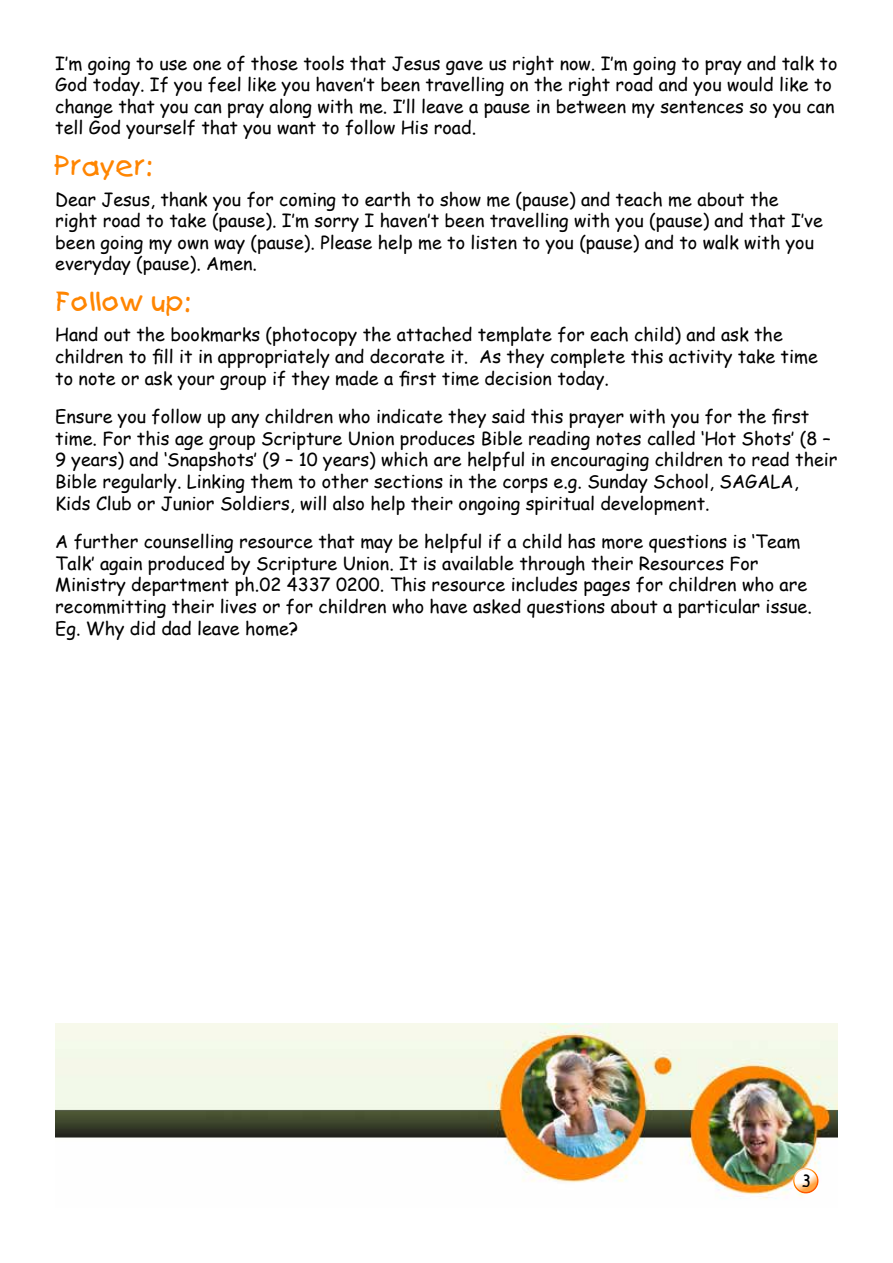
<style>
.page{position:relative;width:893px;height:1263px;background:#fff}
.page>*{position:absolute;margin:0;border:0;box-sizing:border-box;transform-origin:0 0}
.t1{font:27px "Kids Plain";color:#ff8500}
.t2{font:18px/21.6px "Comic Sans MS";color:#000}
.t3{font:18px "Kids Plain";color:#000}
</style>
<div class="page">
<img style="left:55px;top:1023px;width:783px;height:176px">
<div style="left:791px;top:1166px;width:28px;height:20px;background:#fff;opacity:.75"></div>
<div style="left:791px;top:1170px;width:28px;height:25px;background:#ff8500;opacity:.75"></div>
<p class="t2" style="left:55px;top:52px;width:784px">I’m going to use one of those tools that Jesus gave us right now. I’m going to pray and talk to God today. If you feel like you haven’t been travelling on the right road and you would like to change that you can pray along with me. I’ll leave a pause in between my sentences so you can tell God yourself that you want to follow His road.</p>
<h1 class="t1" style="left:55px;top:149px;width:96px">Prayer:</h1>
<p class="t2" style="left:55px;top:188px;width:769px">Dear Jesus, thank you for coming to earth to show me (pause) and teach me about the right road to take (pause). I’m sorry I haven’t been travelling with you (pause) and that I’ve been going my own way (pause). Please help me to listen to you (pause) and to walk with you everyday (pause). Amen.</p>
<h1 class="t1" style="left:55px;top:285px;width:135px">Follow up:</h1>
<p class="t2" style="left:55px;top:323px;width:764px">Hand out the bookmarks (photocopy the attached template for each child) and ask the children to fill it in appropriately and decorate it. As they complete this activity take time to note or ask your group if they made a first time decision today.</p>
<p class="t2" style="left:55px;top:405px;width:784px">Ensure you follow up any children who indicate they said this prayer with you for the first time. For this age group Scripture Union produces Bible reading notes called ‘Hot Shots’ (8 – 9 years) and ‘Snapshots’ (9 – 10 years) which are helpful in encouraging children to read their Bible regularly. Linking them to other sections in the corps e.g. Sunday School, SAGALA, Kids Club or Junior Soldiers, will also help their ongoing spiritual development.</p>
<p class="t2" style="left:55px;top:530px;width:758px">A further counselling resource that may be helpful if a child has more questions is ‘Team Talk’ again produced by Scripture Union. It is available through their Resources For Ministry department ph.02 4337 0200. This resource includes pages for children who are recommitting their lives or for children who have asked questions about a particular issue.<br>Eg. Why did dad leave home?</p>
<p class="t3" style="left:802px;top:1169px;width:10px">3</p>
</div>
